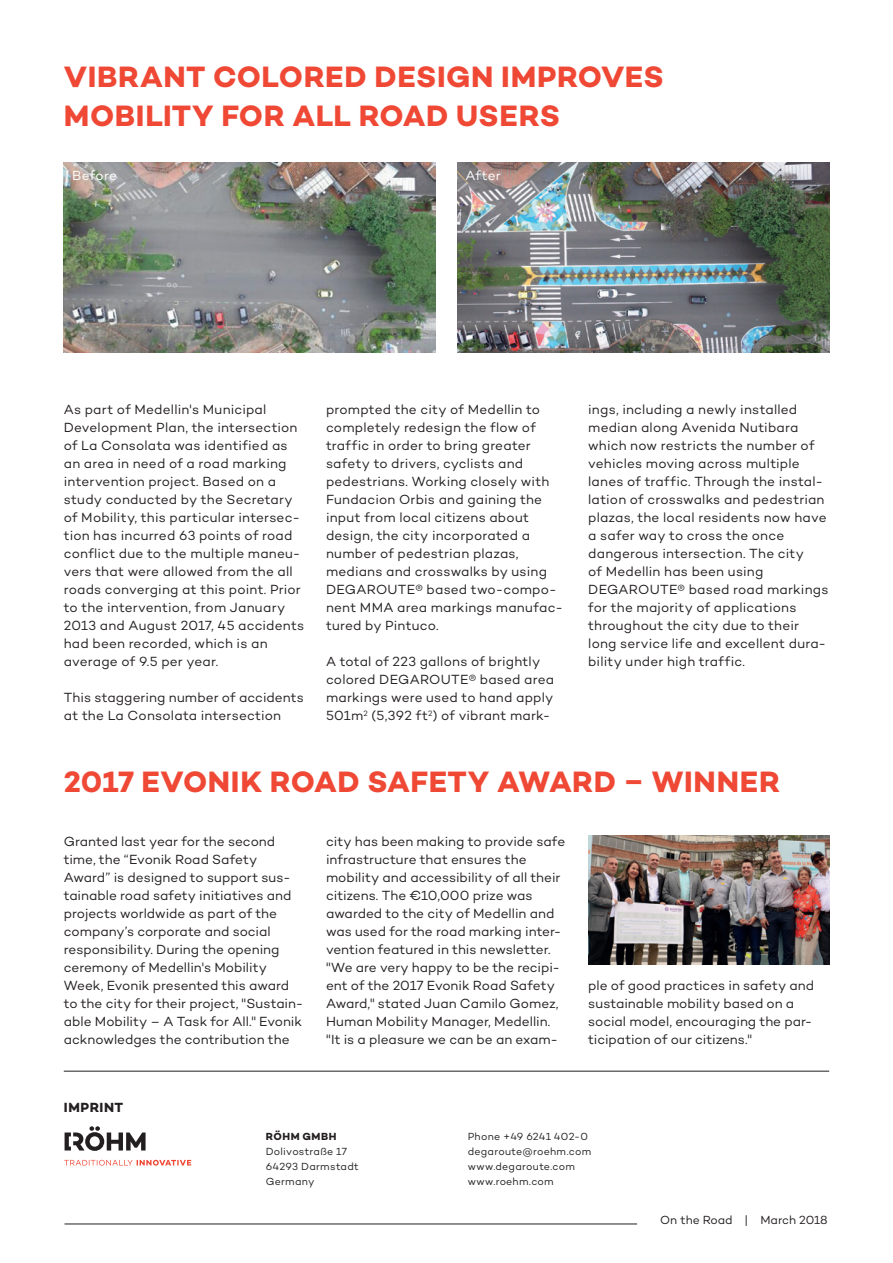
<style>
.page{position:relative;width:893px;height:1263px;background:#fff}
.page>*{position:absolute;margin:0;border:0;box-sizing:border-box;transform-origin:0 0}
.t1{font:700 30px/39px "Campton";letter-spacing:.015em;color:#ef4835}
.t2{font:13.5px/18px "Campton";letter-spacing:.01em;color:#231f20}
.t3{font:13.5px "Campton";letter-spacing:.015em;color:#fff}
.t4{font:700 13.5px "Campton";letter-spacing:.04em;color:#231f20}
.t5{font:12px "Campton";letter-spacing:-.005em;color:#231f20}
.t6{font:10.5px/15px "Campton";letter-spacing:.025em;color:#231f20}
.t7{font:700 10.5px "Campton";letter-spacing:.055em;color:#231f20}
</style>
<div class="page">
<hr style="left:64px;top:1071px;width:765px;height:1px;background:#231f20">
<svg style="left:65px;top:1126px;width:81px;height:25px"></svg>
<svg style="left:64px;top:1160px;width:127px;height:5px"></svg>
<hr style="left:65px;top:1223px;width:572px;height:1px;background:#231f20">
<img style="left:457px;top:162px;width:372px;height:190px">
<img style="left:64px;top:162px;width:372px;height:190px">
<img style="left:588px;top:835px;width:241px;height:130px">
<h1 class="t1" style="left:64px;top:56px;width:601px">VIBRANT COLORED DESIGN IMPROVES<br>MOBILITY FOR ALL ROAD USERS</h1>
<p class="t3" style="left:72px;top:167px;width:46px">Before</p>
<p class="t3" style="left:466px;top:167px;width:37px">After</p>
<p class="t2" style="left:64px;top:400px;width:242px">As part of Medellin's Municipal Development Plan, the intersection of La Consolata was identified as an area in need of a road marking intervention project. Based on a study conducted by the Secretary of Mobility, this particular intersec&shy;tion has incurred 63 points of road conflict due to the multiple maneu&shy;vers that were allowed from the all roads converging at this point. Prior to the intervention, from January 2013 and August 2017, 45 accidents had been recorded, which is an average of 9.5 per year.</p>
<p class="t2" style="left:64px;top:688px;width:242px">This staggering number of accidents at the La Consolata intersection</p>
<p class="t2" style="left:326px;top:400px;width:238px">prompted the city of Medellin to completely redesign the flow of traffic in order to bring greater safety to drivers, cyclists and pedestrians. Working closely with<br>Fundacion Orbis and gaining the input from local citizens about design, the city incorporated a number of pedestrian plazas, medians and crosswalks by using<br>DEGAROUTE® based two-compo&shy;nent MMA area markings manufac&shy;tured by Pintuco.</p>
<p class="t2" style="left:326px;top:652px;width:230px">A total of 223 gallons of brightly colored DEGAROUTE® based area markings were used to hand apply<br>501m<sup>2</sup> (5,392 ft<sup>2</sup>) of vibrant mark-</p>
<p class="t2" style="left:588px;top:400px;width:242px">ings, including a newly installed median along Avenida Nutibara which now restricts the number of vehicles moving across multiple lanes of traffic. Through the instal&shy;lation of crosswalks and pedestrian plazas, the local residents now have a safer way to cross the once dangerous intersection. The city<br>of Medellin has been using<br>DEGAROUTE® based road markings for the majority of applications throughout the city due to their long service life and excellent dura&shy;bility under high traffic.</p>
<h1 class="t1" style="left:64px;top:762px;width:718px">2017 EVONIK ROAD SAFETY AWARD – WINNER</h1>
<p class="t2" style="left:64px;top:832px;width:241px">Granted last year for the second time, the “Evonik Road Safety Award” is designed to support sus&shy;tainable road safety initiatives and projects worldwide as part of the company’s corporate and social responsibility. During the opening ceremony of Medellin's Mobility Week, Evonik presented this award to the city for their project, "Sustain&shy;able Mobility – A Task for All." Evonik acknowledges the contribution the</p>
<p class="t2" style="left:326px;top:832px;width:241px">city has been making to provide safe infrastructure that ensures the mobility and accessibility of all their citizens. The €10,000 prize was awarded to the city of Medellin and was used for the road marking inter&shy;vention featured in this newsletter. "We are very happy to be the recipi&shy;ent of the 2017 Evonik Road Safety Award," stated Juan Camilo Gomez, Human Mobility Manager, Medellin. "It is a pleasure we can be an exam-</p>
<p class="t4" style="left:64px;top:1098px;width:61px">IMPRINT</p>
<p class="t2" style="left:588px;top:976px;width:227px">ple of good practices in safety and sustainable mobility based on a social model, encouraging the par&shy;ticipation of our citizens."</p>
<p class="t7" style="left:266px;top:1129px;width:72px">RÖHM GMBH</p>
<p class="t6" style="left:266px;top:1143px;width:95px">Dolivostraße 17<br>64293 Darmstadt<br>Germany</p>
<p class="t6" style="left:468px;top:1128px;width:125px">Phone +49 6241 402-0 degaroute@roehm.com www.degaroute.com www.roehm.com</p>
<p class="t5" style="left:660px;top:1213px;width:169px">On the Road | March 2018</p>
</div>
